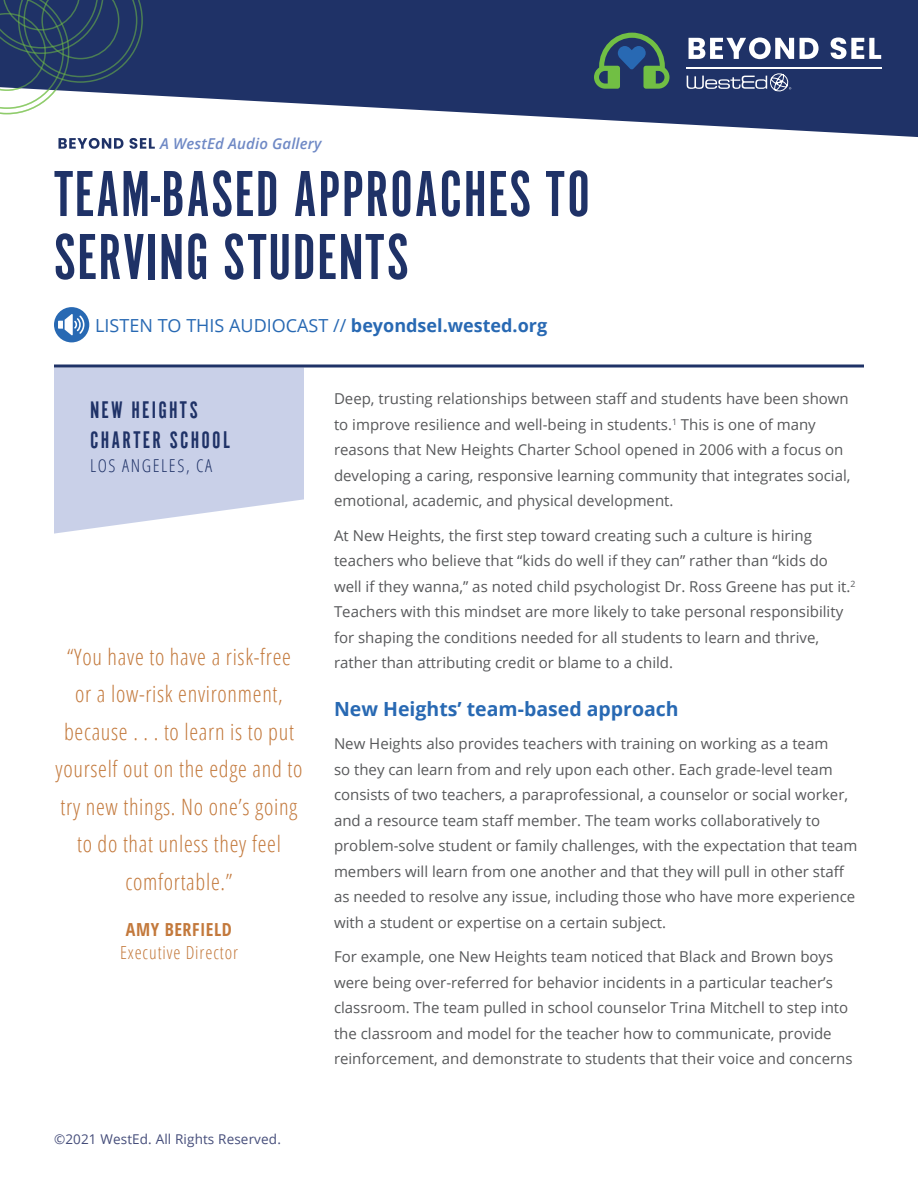
<style>
.page{position:relative;width:918px;height:1188px;background:#fff}
.page>*{position:absolute;margin:0;border:0;box-sizing:border-box;transform-origin:0 0}
.t1{font:67.5px/63px "Alternate Got No 1 D";letter-spacing:.02em;color:#1f3267}
.t2{font:24.9px/29.8px "Alternate Got No 1 D";letter-spacing:.09em;color:#1f3267}
.t3{font:300 22.5px/37.5px "Open Sans Condensed";letter-spacing:.03em;color:#c3793c;text-align:center}
.t4{font:700 19.5px "Open Sans";color:#2869b3}
.t5{font:18px "Open Sans";color:#2869b3}
.t6{font:300 18px/22.5px "Open Sans Condensed";letter-spacing:.05em;color:#c3793c;text-align:center}
.t7{font:300 17.7px "Open Sans Condensed";letter-spacing:.09em;color:#1f3267}
.t8{font:15px/25.5px "Open Sans";color:#57585a}
.t9{font:italic 600 15px "Open Sans";letter-spacing:.01em;color:#6f89c5}
.t10{font:13.5px "Open Sans";letter-spacing:.01em;color:#454d7a}
.s1{font-weight:700}
</style>
<div class="page">
<svg style="left:58px;top:138px;width:97px;height:11px"></svg>
<svg style="left:1px;top:0;width:917px;height:137px;fill:#1f3267"></svg>
<svg style="left:0;top:0;width:143px;height:114px"></svg>
<hr style="left:687px;top:67px;width:195px;height:1px;background:#fff">
<svg style="left:594px;top:33px;width:287px;height:59px;background:#4c617f"></svg>
<svg style="left:54px;top:368px;width:250px;height:166px;background:#ced4ea"></svg>
<svg style="left:54px;top:364px;width:810px;height:4px;background:#55648c"></svg>
<div style="left:54px;top:307px;width:35px;height:35px;background:#2869b3;border-radius:50%"></div>
<svg style="left:58px;top:314px;width:26px;height:21px"></svg>
<p class="t9" style="left:160px;top:133px;width:163px">A WestEd Audio Gallery</p>
<p class="t1" style="left:54px;top:162px;width:538px">TEAM-BASED APPROACHES TO<br>SERVING STUDENTS</p>
<p class="t5" style="left:95px;top:313px;width:454px">LISTEN TO THIS AUDIOCAST // <span class="s1">beyondsel.wested.org</span></p>
<p class="t2" style="left:90px;top:395px;width:142px">NEW HEIGHTS<br>CHARTER SCHOOL</p>
<p class="t7" style="left:90px;top:453px;width:124px">LOS ANGELES, CA</p>
<p class="t3" style="left:56px;top:637px;width:248px">“You have to have a risk-free<br>or a low-risk environment, because . . . to learn is to put yourself out on the edge and to try new things. No one’s going to do that unless they feel comfortable.”</p>
<p class="t6" style="left:120px;top:918px;width:119px"><span class="s1">AMY BERFIELD<br></span>Executive Director</p>
<p class="t10" style="left:54px;top:1130px;width:228px">©2021 WestEd. All Rights Reserved.</p>
<p class="t8" style="left:334px;top:386px;width:518px">Deep, trusting relationships between staff and students have been shown to improve resilience and well-being in students.<sup>1</sup> This is one of many reasons that New Heights Charter School opened in 2006 with a focus on developing a caring, responsive learning community that integrates social, emotional, academic, and physical development.</p>
<p class="t8" style="left:334px;top:522px;width:523px">At New Heights, the first step toward creating such a culture is hiring teachers who believe that “kids do well if they can” rather than “kids do well if they wanna,” as noted child psychologist Dr. Ross Greene has put it.<sup>2<br></sup>Teachers with this mindset are more likely to take personal responsibility for shaping the conditions needed for all students to learn and thrive, rather than attributing credit or blame to a child.</p>
<h2 class="t4" style="left:334px;top:696px;width:346px">New Heights’ team-based approach</h2>
<p class="t8" style="left:334px;top:731px;width:525px">New Heights also provides teachers with training on working as a team<br>so they can learn from and rely upon each other. Each grade-level team consists of two teachers, a paraprofessional, a counselor or social worker, and a resource team staff member. The team works collaboratively to problem-solve student or family challenges, with the expectation that team members will learn from one another and that they will pull in other staff as needed to resolve any issue, including those who have more experience with a student or expertise on a certain subject.</p>
<p class="t8" style="left:334px;top:944px;width:520px">For example, one New Heights team noticed that Black and Brown boys were being over-referred for behavior incidents in a particular teacher’s classroom. The team pulled in school counselor Trina Mitchell to step into the classroom and model for the teacher how to communicate, provide reinforcement, and demonstrate to students that their voice and concerns</p>
</div>
